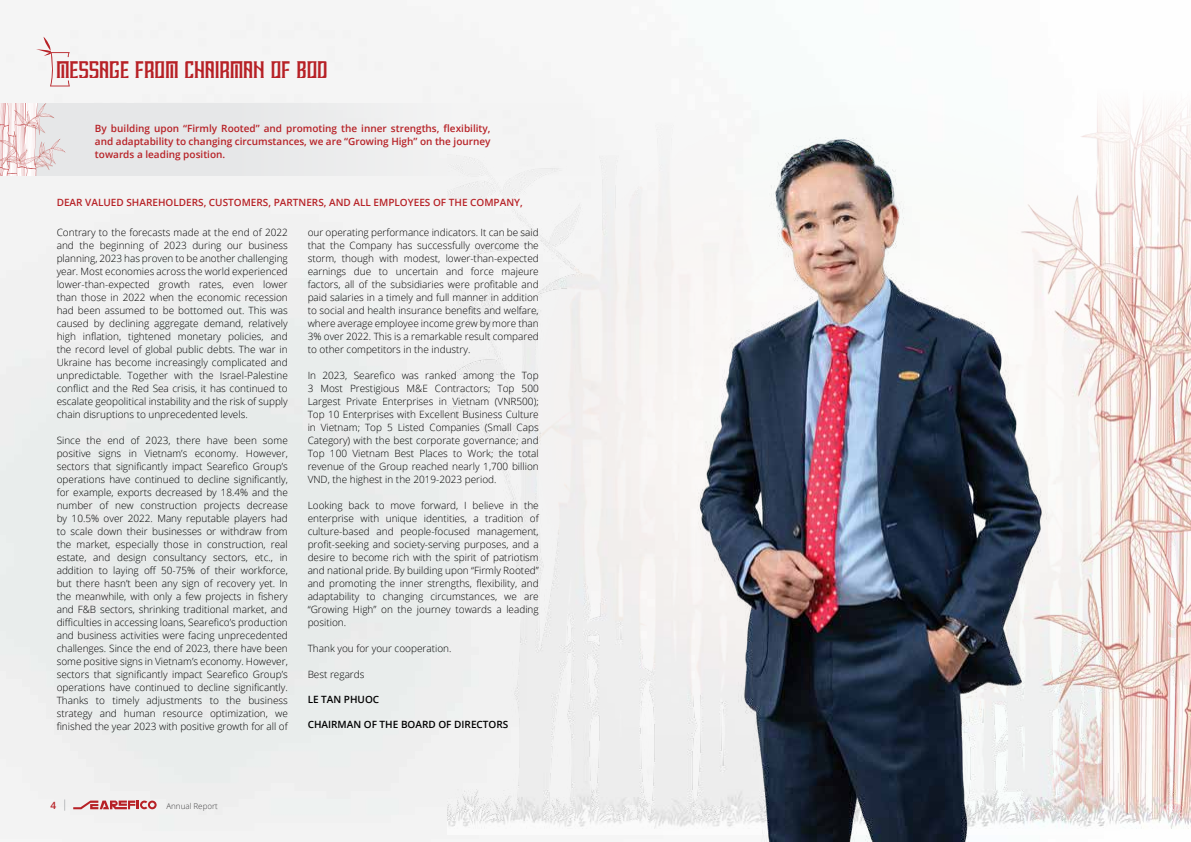
<style>
.page{position:relative;width:1191px;height:842px;background:#fff}
.page>*{position:absolute;margin:0;border:0;box-sizing:border-box;transform-origin:0 0}
.t1{font:24px "SVN Rebahan Regular";color:#b72126}
.t2{font:300 10px/13px "Open Sans";color:#000;text-align:justify}
.t3{font:600 10px/13px "Open Sans";color:#b72126;text-align:justify}
.t4{font:600 10px "Open Sans";color:#000}
.t5{font:300 8px "Open Sans";color:#414042}
</style>
<div class="page">
<img style="left:447px;top:30px;width:744px;height:805px">
<img style="left:657px;top:113px;width:396px;height:729px">
<div style="left:0;top:103px;width:595px;height:73px;background:#e6e7e8"></div>
<svg style="left:36px;top:37px;width:34px;height:49px"></svg>
<svg style="left:0;top:103px;width:65px;height:73px"></svg>
<svg style="left:73px;top:800px;width:84px;height:9px"></svg>
<svg style="left:64px;top:799px;width:1px;height:12px"></svg>
<h1 class="t1" style="left:57px;top:54px;width:273px">MESSAGE FROM CHAIRMAN OF BOD</h1>
<p class="t3" style="left:95px;top:122px;width:397px">By building upon “Firmly Rooted” and promoting the inner strengths, flexibility, and adaptability to changing circumstances, we are “Growing High” on the journey towards a leading position.</p>
<p class="t3" style="left:57px;top:195px;width:467px">DEAR VALUED SHAREHOLDERS, CUSTOMERS, PARTNERS, AND ALL EMPLOYEES OF THE COMPANY,</p>
<p class="t2" style="left:57px;top:225px;width:233px">Contrary to the forecasts made at the end of 2022 and the beginning of 2023 during our business planning, 2023 has proven to be another challenging year. Most economies across the world experienced lower-than-expected growth rates, even lower than those in 2022 when the economic recession had been assumed to be bottomed out. This was caused by declining aggregate demand, relatively high inflation, tightened monetary policies, and the record level of global public debts. The war in Ukraine has become increasingly complicated and unpredictable. Together with the Israel-Palestine conflict and the Red Sea crisis, it has continued to escalate geopolitical instability and the risk of supply chain disruptions to unprecedented levels.</p>
<p class="t2" style="left:57px;top:433px;width:233px">Since the end of 2023, there have been some positive signs in Vietnam’s economy. However, sectors that significantly impact Searefico Group’s operations have continued to decline significantly, for example, exports decreased by 18.4% and the number of new construction projects decrease by 10.5% over 2022. Many reputable players had to scale down their businesses or withdraw from the market, especially those in construction, real estate, and design consultancy sectors, etc., in addition to laying off 50-75% of their workforce, but there hasn’t been any sign of recovery yet. In the meanwhile, with only a few projects in fishery and F&amp;B sectors, shrinking traditional market, and difficulties in accessing loans, Searefico’s production and business activities were facing unprecedented challenges. Since the end of 2023, there have been some positive signs in Vietnam’s economy. However, sectors that significantly impact Searefico Group’s operations have continued to decline significantly.<br>Thanks to timely adjustments to the business strategy and human resource optimization, we finished the year 2023 with positive growth for all of</p>
<p class="t2" style="left:308px;top:225px;width:233px">our operating performance indicators. It can be said that the Company has successfully overcome the storm, though with modest, lower-than-expected earnings due to uncertain and force majeure factors, all of the subsidiaries were profitable and paid salaries in a timely and full manner in addition to social and health insurance benefits and welfare, where average employee income grew by more than 3% over 2022. This is a remarkable result compared to other competitors in the industry.</p>
<p class="t2" style="left:308px;top:368px;width:233px">In 2023, Searefico was ranked among the Top 3 Most Prestigious M&amp;E Contractors; Top 500<br>Largest Private Enterprises in Vietnam (VNR500); Top 10 Enterprises with Excellent Business Culture in Vietnam; Top 5 Listed Companies (Small Caps Category) with the best corporate governance; and Top 100 Vietnam Best Places to Work; the total revenue of the Group reached nearly 1,700 billion VND, the highest in the 2019-2023 period.</p>
<p class="t2" style="left:308px;top:498px;width:233px">Looking back to move forward, I believe in the enterprise with unique identities, a tradition of culture-based and people-focused management, profit-seeking and society-serving purposes, and a desire to become rich with the spirit of patriotism and national pride. By building upon “Firmly Rooted” and promoting the inner strengths, flexibility, and adaptability to changing circumstances, we are “Growing High” on the journey towards a leading position.</p>
<p class="t2" style="left:308px;top:641px;width:145px">Thank you for your cooperation.</p>
<p class="t2" style="left:308px;top:667px;width:58px">Best regards</p>
<p class="t4" style="left:308px;top:692px;width:73px">LE TAN PHUOC</p>
<p class="t4" style="left:308px;top:717px;width:202px">CHAIRMAN OF THE BOARD OF DIRECTORS</p>
<p class="t3" style="left:50px;top:799px;width:7px">4</p>
<p class="t5" style="left:166px;top:801px;width:53px">Annual Report</p>
</div>
